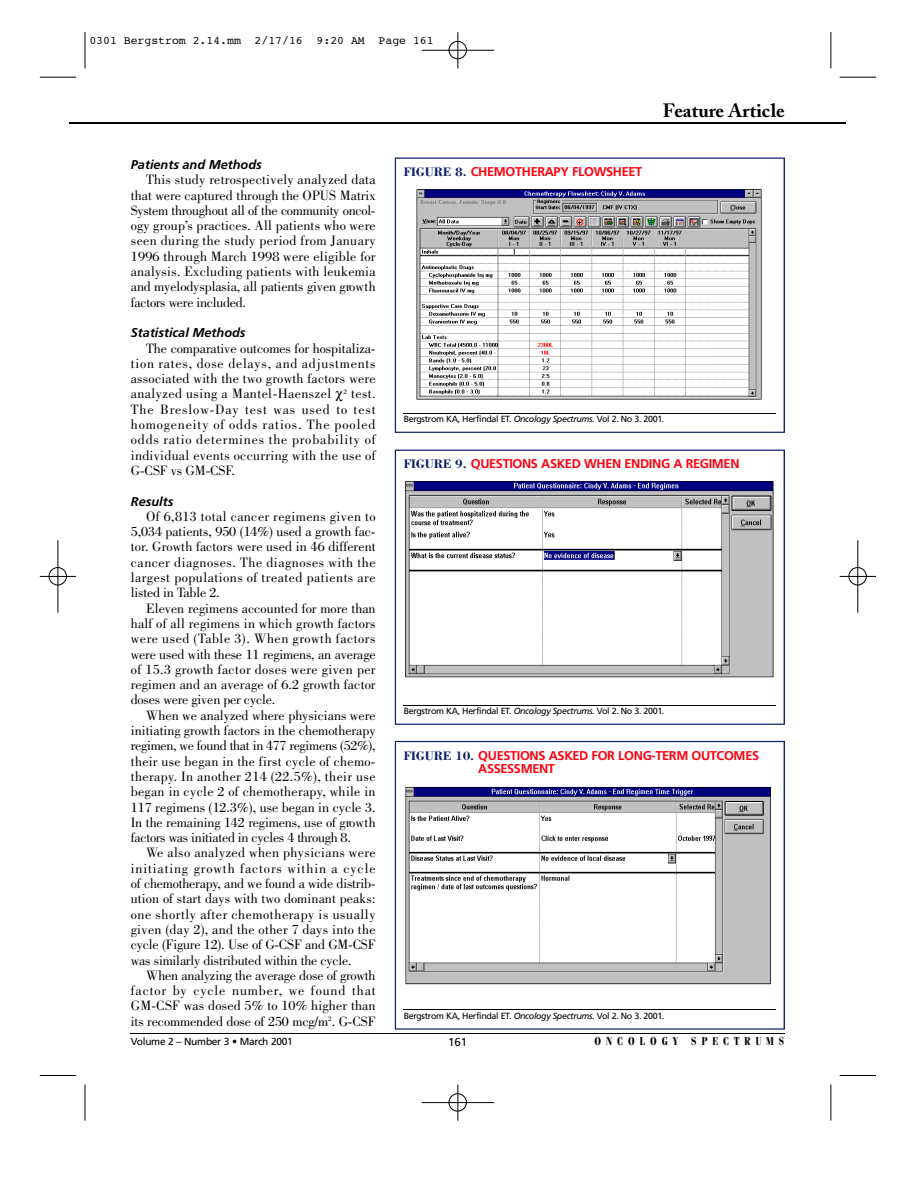
<style>
.page{position:relative;width:918px;height:1188px;background:#fff}
.page>*{position:absolute;margin:0;border:0;box-sizing:border-box;transform-origin:0 0}
.t1{font:700 19.05px "Adobe Caslon";color:#000}
.t2{font:13.95px/15.3px "Bodoni";letter-spacing:-.005em;color:#000;text-align:justify}
.t3{font:700 12.75px/12.8px "Frutiger";letter-spacing:-.03em;color:#ff000f}
.t4{font:italic 700 12.75px "Frutiger";color:#000}
.t5{font:11.55px "Courier";color:#000}
.t6{font:700 11.4px "Fenice";letter-spacing:.55em;color:#000;scale:.8 1}
.t7{font:11.4px "Frutiger";color:#000}
.t8{font:10.2px "Frutiger";letter-spacing:-.03em;color:#000}
.t9{font:8.85px "Frutiger";letter-spacing:-.04em;color:#000}
.s1{font-family:"Bodoni";color:#0b1f68}
.s2{font-style:italic}
</style>
<div class="page">
<hr style="left:70px;top:122px;width:776px;height:2px;background:#000">
<hr style="left:130px;top:1033px;width:654px;height:1px;background:#000">
<svg style="left:395px;top:158px;width:390px;height:275px"></svg>
<svg style="left:417px;top:189px;width:345px;height:211px"></svg>
<svg style="left:395px;top:450px;width:390px;height:275px"></svg>
<svg style="left:405px;top:481px;width:368px;height:196px"></svg>
<svg style="left:395px;top:741px;width:390px;height:289px"></svg>
<svg style="left:406px;top:787px;width:365px;height:197px"></svg>
<hr style="left:40px;top:77px;width:36px;height:1px;background:#000">
<hr style="left:85px;top:32px;width:1px;height:36px;background:#000">
<hr style="left:840px;top:77px;width:36px;height:1px;background:#000">
<hr style="left:831px;top:32px;width:1px;height:36px;background:#000">
<hr style="left:40px;top:1075px;width:36px;height:1px;background:#000">
<hr style="left:85px;top:1084px;width:1px;height:37px;background:#000">
<hr style="left:840px;top:1075px;width:36px;height:1px;background:#000">
<hr style="left:831px;top:1084px;width:1px;height:37px;background:#000">
<hr style="left:422px;top:50px;width:72px;height:1px;background:#000">
<hr style="left:458px;top:32px;width:1px;height:36px;background:#000">
<svg style="left:448px;top:40px;width:19px;height:20px"></svg>
<hr style="left:422px;top:1102px;width:72px;height:1px;background:#000">
<hr style="left:458px;top:1085px;width:1px;height:36px;background:#000">
<svg style="left:448px;top:1093px;width:19px;height:19px"></svg>
<hr style="left:840px;top:576px;width:36px;height:1px;background:#000">
<hr style="left:858px;top:540px;width:1px;height:73px;background:#000">
<svg style="left:848px;top:567px;width:19px;height:19px"></svg>
<hr style="left:40px;top:576px;width:36px;height:1px;background:#000">
<hr style="left:58px;top:540px;width:1px;height:73px;background:#000">
<svg style="left:48px;top:567px;width:19px;height:19px"></svg>
<p class="t5" style="left:89px;top:36px;width:346px">0301 Bergstrom 2.14.mm 2/17/16 9:20 AM Page 161</p>
<h1 class="t1" style="left:663px;top:99px;width:124px">Feature Article</h1>
<p class="t4" style="left:131px;top:157px;width:132px">Patients and Methods</p>
<p class="t2" style="left:131px;top:172px;width:246px;text-indent:15px">This study re trospectively analyzed data that were captured through the OPUS Matrix System throughout all of the community oncol&shy;ogy gro u p ’s practices. All patients who were seen during the study period from January 1996 through March 1998 were eligible for analysis. Excluding patients with leukemia and myelodysplasia, all patients given gro w th factors were included.</p>
<p class="t4" style="left:131px;top:325px;width:116px">Statistical Methods</p>
<p class="t2" style="left:131px;top:340px;width:246px;text-indent:15px">The comparative outcomes for hospitaliza&shy;tion rates, dose delays, and adjustments associated with the two growth factors were analyzed using a Mantel-Haenszel <sup>2</sup> te s t.<br>The B reslow-Day test was used to test h o m o g e n e i t y of odds ratios. The pooled odds ratio determines the probability of individual events occurring with the use of G-CSF vs GM-CSF.</p>
<p class="t4" style="left:131px;top:494px;width:44px">Results</p>
<p class="t2" style="left:131px;top:509px;width:246px;text-indent:15px">Of 6,813 total cancer regimens given to 5,034 patients, 950 (14%) used a growth fac&shy;to r. Growth factors were used in 46 diffe re n t cancer diagnoses. The diagnoses with the la rgest populations of treated patients are listed in Table 2.</p>
<p class="t2" style="left:131px;top:600px;width:246px;text-indent:15px">Eleven regimens accounted for more than half of all regimens in which growth factors w e re used (Table 3). When growth factors w e re used with these 11 regimens, an average of 15.3 growth factor doses were given per regimen and an average of 6.2 growth factor doses were given per cycle.</p>
<p class="t2" style="left:131px;top:708px;width:246px;text-indent:15px">When we analyzed where physicians were initiating growth factors in the chemotherapy regimen, we found that in 477 regimens (52%), their use began in the first cycle of chemo&shy;th e r a p y. In another 214 (22.5%), their use began in cycle 2 of chemotherapy, while in 117 regimens (12.3%), use began in cycle 3.<br>In the remaining 142 regimens, use of gro w th factors was initiated in cycles 4 through 8.</p>
<p class="t2" style="left:131px;top:845px;width:246px;text-indent:15px">We also analyzed when physicians were initiating growth factors within a cycle of chemotherapy, and we found a wide distrib&shy;ution of start days with two dominant peaks: one shortly after chemotherapy is usually given (day 2), and the other 7 days into the cycle (Figure 12). Use of G-CSF and GM-CSF was similarly distributed within the cycle.</p>
<p class="t2" style="left:131px;top:968px;width:246px;text-indent:15px">When analyzing the average dose of gro w th factor by cycle number, we found that GM-CSF was dosed 5% to 10% higher than its recommended dose of 250 mcg/m<sup>2</sup>. G-CSF</p>
<p class="t3" style="left:404px;top:165px;width:240px"><span class="s1">FIGURE 8.</span> CHEMOTHERAPY FLOWSHEET</p>
<p class="t9" style="left:404px;top:414px;width:262px">B e rg strom KA, Herfindal ET. <span class="s2">Oncology Spectrums.</span> Vol 2. No 3. 2001.</p>
<p class="t3" style="left:404px;top:457px;width:337px"><span class="s1">FIGURE 9.</span> QUESTIONS ASKED WHEN ENDING A REGIMEN</p>
<p class="t9" style="left:404px;top:706px;width:262px">B e rg strom KA, Herfindal ET. <span class="s2">Oncology Spectrums.</span> Vol 2. No 3. 2001.</p>
<p class="t3" style="left:478px;top:749px;width:282px;text-indent:-75px"><span class="s1">FIGURE 10.</span> QUESTIONS ASKED FOR LONG-TERM OUTCOMES<br>A S S E S S M E N T</p>
<p class="t9" style="left:404px;top:1011px;width:262px">B e rg strom KA, Herfindal ET. <span class="s2">Oncology Spectrums.</span> Vol 2. No 3. 2001.</p>
<p class="t8" style="left:131px;top:1036px;width:164px">Volume 2 – Number 3 • March 2001</p>
<p class="t6" style="left:595px;top:1034px;width:239px">ONCOLOGY SPECTRUMS</p>
<p class="t7" style="left:448px;top:1035px;width:21px">161</p>
</div>
